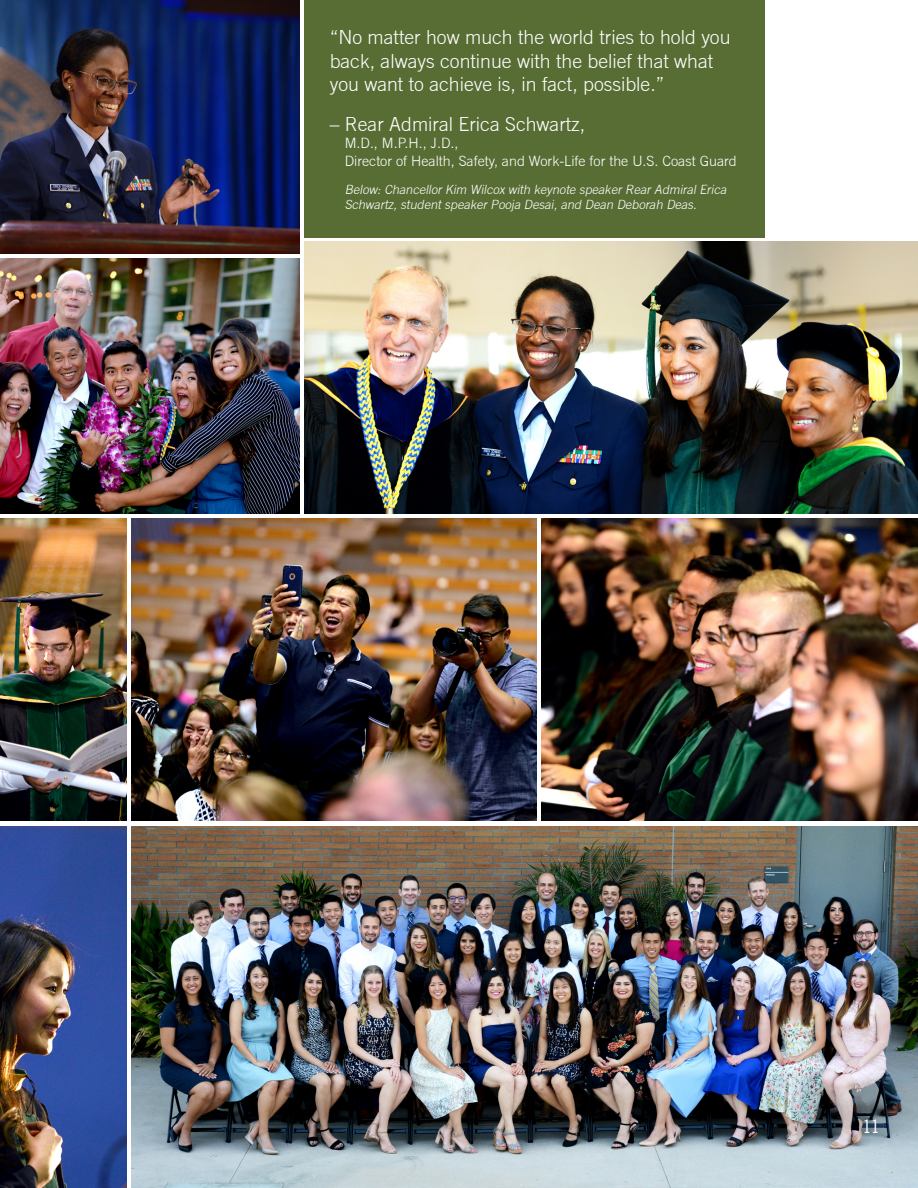
<style>
.page{position:relative;width:918px;height:1188px;background:#fff}
.page>*{position:absolute;margin:0;border:0;box-sizing:border-box;transform-origin:0 0}
.t1{font:300 19.5px/23.4px "Trade Gothic";color:#fff}
.t2{font:condensed 18.75px "Trade Gothic No.18";color:#fff}
.t3{font:300 14.25px "Trade Gothic";color:#fff}
.t4{font:italic 300 12.75px/15.3px "Trade Gothic";color:#fff}
</style>
<div class="page">
<div style="left:304px;top:0;width:461px;height:237px;background:#586d34"></div>
<img style="left:542px;top:518px;width:376px;height:303px">
<img style="left:0;top:258px;width:300px;height:256px">
<img style="left:0;top:826px;width:127px;height:362px">
<img style="left:132px;top:826px;width:786px;height:362px">
<img style="left:304px;top:241px;width:614px;height:273px">
<img style="left:131px;top:518px;width:406px;height:303px">
<img style="left:0;top:518px;width:127px;height:303px">
<img style="left:0;top:0;width:300px;height:254px">
<p class="t1" style="left:330px;top:25px;width:402px">“No matter how much the world tries to hold you back, always continue with the belief that what you want to achieve is, in fact, possible.”</p>
<p class="t1" style="left:330px;top:112px;width:257px">– Rear Admiral Erica Schwartz,</p>
<p class="t3" style="left:345px;top:135px;width:115px">M.D., M.P.H., J.D.,</p>
<p class="t3" style="left:345px;top:153px;width:394px">Director of Health, Safety, and Work-Life for the U.S. Coast Guard</p>
<p class="t4" style="left:345px;top:181px;width:386px">Below: Chancellor Kim Wilcox with keynote speaker Rear Admiral Erica<br>Schwartz, student speaker Pooja Desai, and Dean Deborah Deas.</p>
<p class="t2" style="left:863px;top:1115px;width:18px">11</p>
</div>
